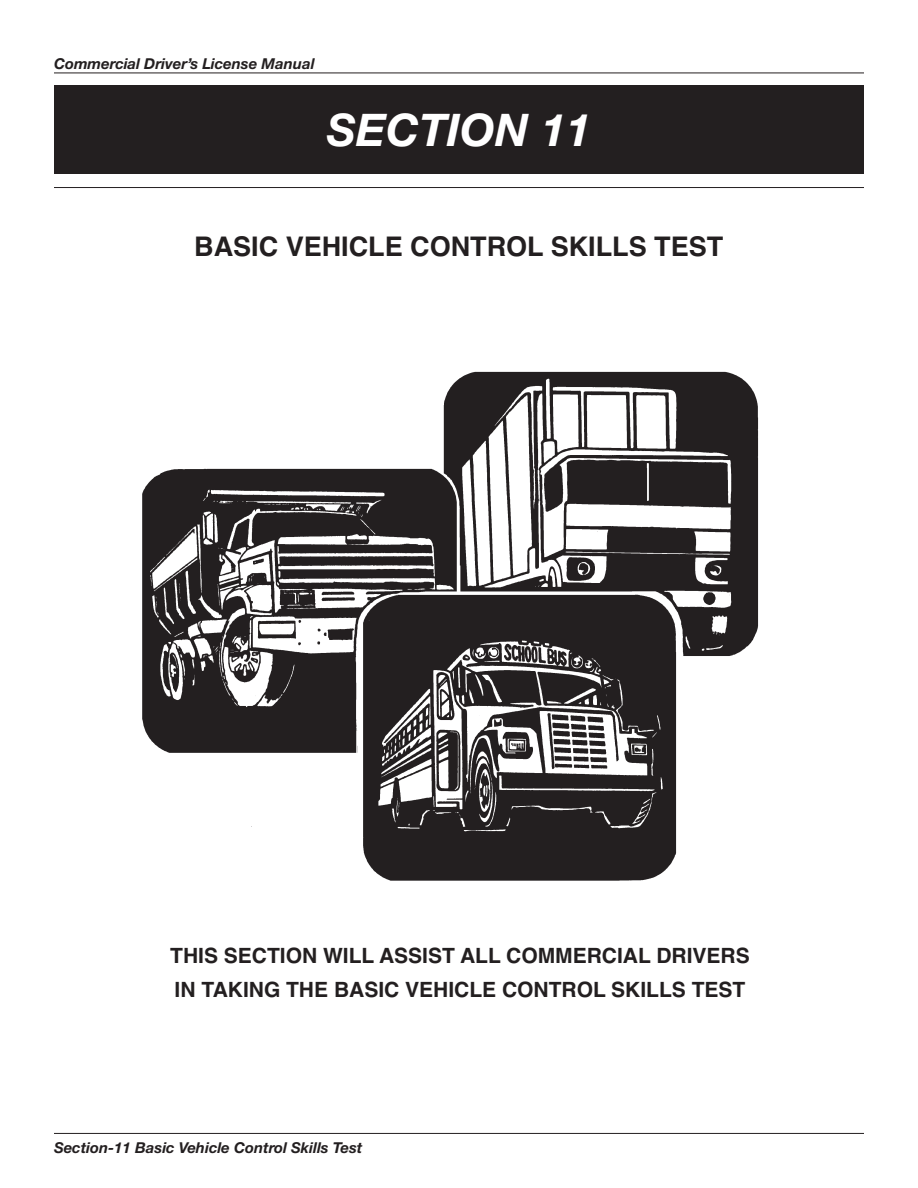
<style>
.page{position:relative;width:918px;height:1188px;background:#fff}
.page>*{position:absolute;margin:0;border:0;box-sizing:border-box;transform-origin:0 0}
.t1{font:italic 700 45px "Helvetica Neue";color:#fff}
.t2{font:700 27px "Helvetica";color:#231f20}
.t3{font:700 21px/34.2px "Helvetica";color:#231f20}
.t4{font:italic 700 15px "Helvetica Neue";color:#231f20}
</style>
<div class="page">
<hr style="left:54px;top:73px;width:810px;height:1px;background:#231f20">
<hr style="left:54px;top:1133px;width:810px;height:1px;background:#231f20">
<div style="left:54px;top:85px;width:810px;height:88px;background:#231f20"></div>
<hr style="left:54px;top:187px;width:810px;height:1px;background:#231f20">
<img style="left:142px;top:371px;width:617px;height:510px">
<p class="t4" style="left:54px;top:52px;width:262px">Commercial Driver’s License Manual</p>
<h1 class="t1" style="left:327px;top:95px;width:266px">SECTION 11</h1>
<p class="t2" style="left:194px;top:231px;width:531px">BASIC VEHICLE CONTROL SKILLS TEST</p>
<p class="t3" style="left:170px;top:938px;width:581px">THIS SECTION WILL ASSIST ALL COMMERCIAL DRIVERS<br>IN TAKING THE BASIC VEHICLE CONTROL SKILLS TEST</p>
<p class="t4" style="left:54px;top:1136px;width:310px">Section-11 Basic Vehicle Control Skills Test</p>
</div>
